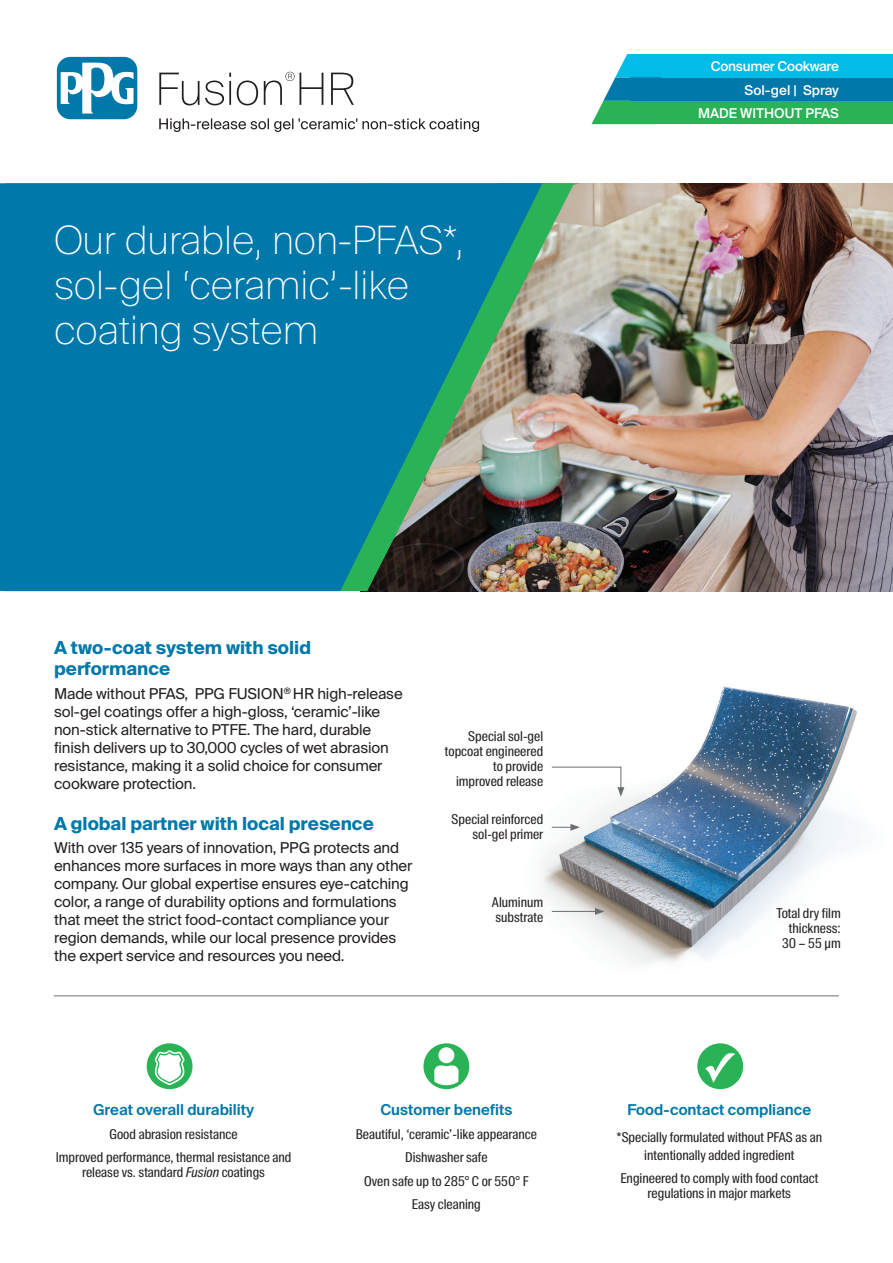
<style>
.page{position:relative;width:893px;height:1263px;background:#fff}
.page>*{position:absolute;margin:0;border:0;box-sizing:border-box;transform-origin:0 0}
.Product_Name{font:100 39px/45px "Suisse Intl";color:#fff}
.Intro_Header{font:700 18px/21px "Suisse Intl";color:#0078aa}
.Intro_Paragraph{font:15px/18px "Suisse Intl";letter-spacing:-.01em;color:#231f20}
.Paragraph_Header_Smaller{font:600 15px "Suisse Intl";color:#0078aa}
.Paragraph__Icon_Points{font:13.5px/15px "Suisse Intl Cond";color:#231f20;text-align:center}
.Caption___Label{font:13.5px/15px "Suisse Intl Cond";color:#231f20;text-align:right}
.Cell_Header_Left{font:500 13.5px "Suisse Intl";letter-spacing:-.005em;color:#fff}
.s1{font-style:italic}
</style>
<div class="page">
<img style="left:542px;top:686px;width:315px;height:278px">
<img style="left:574px;top:183px;width:319px;height:408px">
<img style="left:542px;top:183px;width:32px;height:408px">
<svg style="left:0;top:183px;width:542px;height:408px;background:#12799c"></svg>
<hr style="left:54px;top:995px;width:785px;height:1px;background:#6c6d70">
<div style="left:147px;top:1043px;width:46px;height:46px;background:#2ab356;border-radius:50%"></div>
<svg style="left:154px;top:1050px;width:31px;height:35px"></svg>
<div style="left:697px;top:1043px;width:46px;height:46px;background:#2ab356;border-radius:50%"></div>
<svg style="left:705px;top:1053px;width:30px;height:30px"></svg>
<svg style="left:54px;top:54px;width:86px;height:68px"></svg>
<div style="left:57px;top:57px;width:80px;height:62px;background:#0078aa;border-radius:13px"></div>
<svg style="left:61px;top:61px;width:73px;height:53px"></svg>
<svg style="left:159px;top:72px;width:320px;height:60px"></svg>
<div style="left:423px;top:1043px;width:46px;height:46px;background:#2ab356;border-radius:50%"></div>
<svg style="left:434px;top:1047px;width:25px;height:38px"></svg>
<hr style="left:552px;top:911px;width:45px;height:1px;background:#6c6d70">
<svg style="left:595px;top:908px;width:9px;height:7px"></svg>
<svg style="left:551px;top:766px;width:73px;height:31px"></svg>
<svg style="left:552px;top:824px;width:28px;height:7px"></svg>
<div style="left:630px;top:101px;width:263px;height:23px;background:#2ab356"></div>
<div style="left:631px;top:77px;width:262px;height:24px;background:#0078aa"></div>
<div style="left:662px;top:54px;width:231px;height:23px;background:#02bce8"></div>
<svg style="left:591px;top:54px;width:100px;height:70px"></svg>
<p class="Product_Name" style="left:54px;top:218px;width:412px">Our durable, non-PFAS*,</p>
<p class="Product_Name" style="left:54px;top:263px;width:357px">sol-gel ‘ceramic’-like coating system</p>
<p class="Cell_Header_Left" style="left:711px;top:58px;width:130px">Consumer Cookware</p>
<p class="Cell_Header_Left" style="left:744px;top:82px;width:96px">Sol-gel | Spray</p>
<p class="Cell_Header_Left" style="left:698px;top:105px;width:142px">MADE WITHOUT PFAS</p>
<p class="Intro_Header" style="left:54px;top:638px;width:259px">A two-coat system with solid performance</p>
<p class="Intro_Paragraph" style="left:54px;top:685px;width:350px">Made without PFAS, PPG FUSION<sup>®</sup> HR high-release sol-gel coatings offer a high-gloss, ‘ceramic’-like non-stick alternative to PTFE. The hard, durable finish delivers up to 30,000 cycles of wet abrasion resistance, making it a solid choice for consumer cookware protection.</p>
<p class="Intro_Header" style="left:54px;top:813px;width:321px">A global partner with local presence</p>
<p class="Intro_Paragraph" style="left:54px;top:839px;width:360px">With over 135 years of innovation, PPG protects and enhances more surfaces in more ways than any other company. Our global expertise ensures eye-catching color, a range of durability options and formulations that meet the strict food-contact compliance your region demands, while our local presence provides the expert service and resources you need.</p>
<p class="Caption___Label" style="left:445px;top:729px;width:100px">Special sol-gel topcoat engineered to provide improved release</p>
<p class="Caption___Label" style="left:452px;top:811px;width:93px">Special reinforced sol-gel primer</p>
<p class="Caption___Label" style="left:492px;top:894px;width:53px;text-align:left">Aluminum substrate</p>
<p class="Paragraph_Header_Smaller" style="left:93px;top:1101px;width:163px">Great overall durability</p>
<p class="Paragraph__Icon_Points" style="left:110px;top:1126px;width:129px">Good abrasion resistance</p>
<p class="Paragraph__Icon_Points" style="left:56px;top:1150px;width:237px">Improved performance, thermal resistance and release vs. standard <span class="s1">Fusion</span> coatings</p>
<p class="Paragraph_Header_Smaller" style="left:380px;top:1101px;width:133px">Customer benefits</p>
<p class="Paragraph__Icon_Points" style="left:356px;top:1126px;width:183px">Beautiful, ‘ceramic’-like appearance</p>
<p class="Paragraph__Icon_Points" style="left:405px;top:1150px;width:84px">Dishwasher safe</p>
<p class="Paragraph__Icon_Points" style="left:364px;top:1173px;width:166px">Oven safe up to 285° C or 550° F</p>
<p class="Paragraph__Icon_Points" style="left:412px;top:1197px;width:70px">Easy cleaning</p>
<p class="Caption___Label" style="left:776px;top:906px;width:66px">Total dry film thickness:<br>30 – 55 μm</p>
<p class="Paragraph_Header_Smaller" style="left:627px;top:1101px;width:185px">Food-contact compliance</p>
<p class="Paragraph__Icon_Points" style="left:617px;top:1128px;width:207px;line-height:18px">*Specially formulated without PFAS as an intentionally added ingredient</p>
<p class="Paragraph__Icon_Points" style="left:620px;top:1171px;width:199px">Engineered to comply with food contact regulations in major markets</p>
</div>
